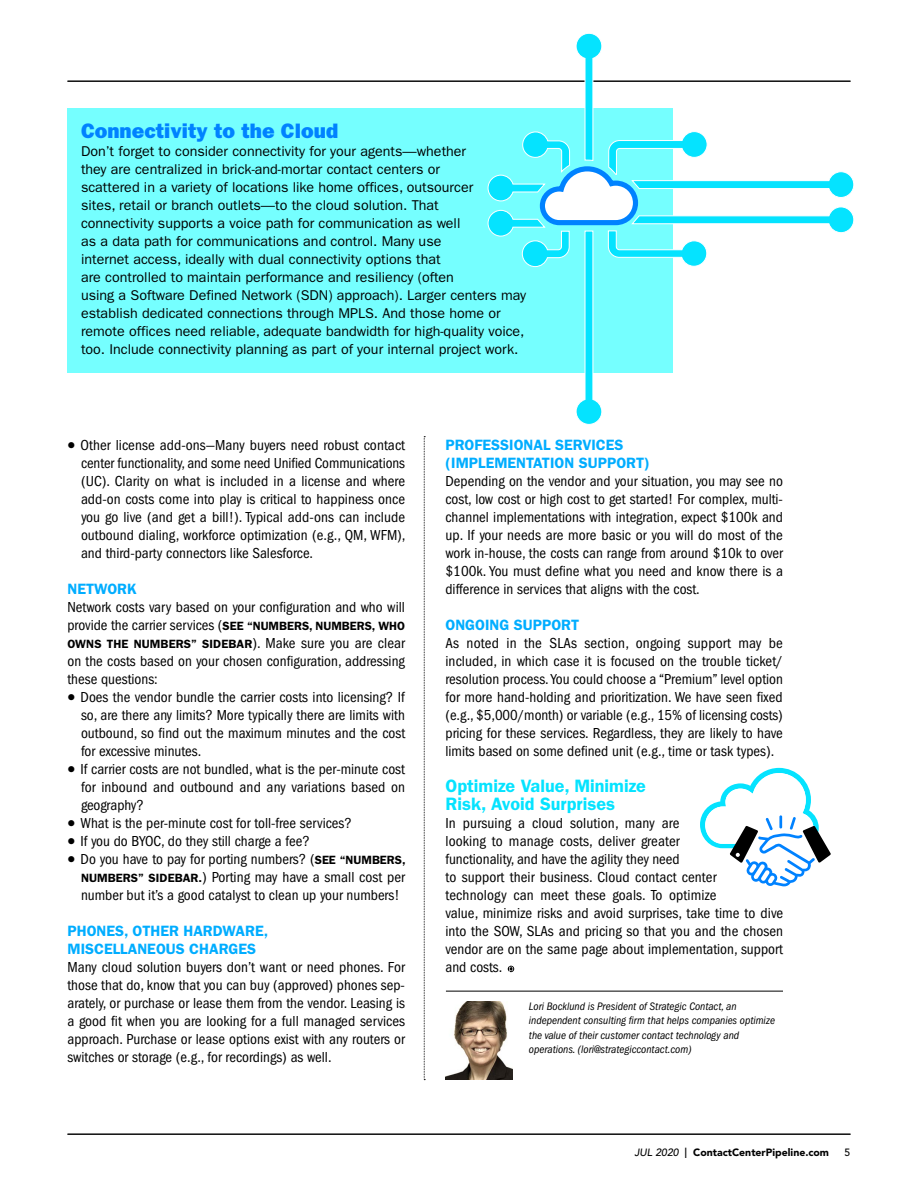
<style>
.page{position:relative;width:918px;height:1188px;background:#fff}
.page>*{position:absolute;margin:0;border:0;box-sizing:border-box;transform-origin:0 0}
.t1{font:800 21px "Franklin Gothic";color:#0082ff}
.t2{font:600 18px/18px "Franklin Gothic";color:#05e3ff}
.t3{font:condensed 15px/18px "Franklin Gothic";color:#000;text-align:justify}
.t4{font:600 15px/18px "Franklin Gothic";color:#00adff}
.t5{font:14.25px/18px "Franklin Gothic";color:#000}
.t6{font:600 12px "Franklin Gothic";letter-spacing:.005em;color:#000}
.t7{font:italic condensed 11.25px/14.2px "Franklin Gothic";color:#000}
.t8{font:900 10.5px "Avenir";color:#000}
.t9{font:500 10.5px "Avenir";color:#000}
.s1{font-weight:600;font-stretch:normal;font-size:12px}
.s2{font-weight:400;font-stretch:condensed;font-size:15px}
.s3{font-weight:500;font-style:italic}
</style>
<div class="page">
<hr style="left:68px;top:81px;width:782px;height:1px;background:#000">
<hr style="left:68px;top:1134px;width:782px;height:1px;background:#000">
<svg style="left:424px;top:436px;width:1px;height:644px"></svg>
<div style="left:68px;top:108px;width:605px;height:265px;background:#75ffff"></div>
<svg style="left:508px;top:966px;width:6px;height:6px"></svg>
<hr style="left:446px;top:991px;width:337px;height:1px;background:#000">
<img style="left:446px;top:1001px;width:67px;height:79px">
<svg style="left:700px;top:768px;width:131px;height:118px"></svg>
<svg style="left:487px;top:33px;width:367px;height:392px"></svg>
<h1 class="t1" style="left:81px;top:118px;width:259px">Connectivity to the Cloud</h1>
<p class="t5" style="left:81px;top:142px;width:447px">Don’t forget to consider connectivity for your agents—whether<br>they are centralized in brick-and-mortar contact centers or<br>scattered in a variety of locations like home offices, outsourcer<br>sites, retail or branch outlets—to the cloud solution. That<br>connectivity supports a voice path for communication as well<br>as a data path for communications and control. Many use<br>internet access, ideally with dual connectivity options that<br>are controlled to maintain performance and resiliency (often<br>using a Software Defined Network (SDN) approach). Larger centers may establish dedicated connections through MPLS. And those home or remote offices need reliable, adequate bandwidth for high-quality voice, too. Include connectivity planning as part of your internal project work.</p>
<p class="t3" style="left:81px;top:436px;width:326px">Other license add-ons—Many buyers need robust contact center functionality, and some need Unified Communications (UC). Clarity on what is included in a license and where add-on costs come into play is critical to happiness once you go live (and get a bill!). Typical add-ons can include outbound dialing, workforce optimization (e.g., QM, WFM), and third-party connectors like Salesforce.</p>
<p class="t4" style="left:68px;top:580px;width:71px">NETWORK</p>
<p class="t3" style="left:68px;top:598px;width:339px">Network costs vary based on your configuration and who will provide the carrier services (<span class="s1">SEE “NUMBERS, NUMBERS, WHO</span></p>
<p class="t6" style="left:68px;top:637px;width:339px">OWNS THE NUMBERS” SIDEBAR<span class="s2">). Make sure you are clear</span></p>
<p class="t3" style="left:68px;top:652px;width:339px">on the costs based on your chosen configuration, addressing these questions:</p>
<p class="t3" style="left:81px;top:688px;width:327px;text-align:left">Does the vendor bundle the carrier costs into licensing? If so, are there any limits? More typically there are limits with outbound, so find out the maximum minutes and the cost for excessive minutes.<br>If carrier costs are not bundled, what is the per-minute cost for inbound and outbound and any variations based on geography?<br>What is the per-minute cost for toll-free services?<br>If you do BYOC, do they still charge a fee?<br>Do you have to pay for porting numbers? (<span class="s1">SEE “NUMBERS, NUMBERS” SIDEBAR.</span>) Porting may have a small cost per number but it’s a good catalyst to clean up your numbers!</p>
<p class="t4" style="left:68px;top:922px;width:202px">PHONES, OTHER HARDWARE,<br>MISCELLANEOUS CHARGES</p>
<p class="t3" style="left:68px;top:958px;width:339px">Many cloud solution buyers don’t want or need phones. For those that do, know that you can buy (approved) phones sep&shy;arately, or purchase or lease them from the vendor. Leasing is a good fit when you are looking for a full managed services approach. Purchase or lease options exist with any routers or switches or storage (e.g., for recordings) as well.</p>
<p class="t4" style="left:446px;top:436px;width:206px">PROFESSIONAL SERVICES (IMPLEMENTATION SUPPORT)</p>
<p class="t3" style="left:446px;top:472px;width:339px">Depending on the vendor and your situation, you may see no cost, low cost or high cost to get started! For complex, multi&shy;channel implementations with integration, expect $100k and up. If your needs are more basic or you will do most of the work in-house, the costs can range from around $10k to over $100k. You must define what you need and know there is a difference in services that aligns with the cost.</p>
<p class="t4" style="left:446px;top:616px;width:135px">ONGOING SUPPORT</p>
<p class="t3" style="left:446px;top:634px;width:339px">As noted in the SLAs section, ongoing support may be included, in which case it is focused on the trouble ticket/ resolution process. You could choose a “Premium” level option for more hand-holding and prioritization. We have seen fixed (e.g., $5,000/month) or variable (e.g., 15% of licensing costs) pricing for these services. Regardless, they are likely to have limits based on some defined unit (e.g., time or task types).</p>
<p class="t2" style="left:446px;top:777px;width:202px">Optimize Value, Minimize<br>Risk, Avoid Surprises</p>
<p class="t3" style="left:446px;top:814px;width:339px;text-align:left">In pursuing a cloud solution, many are<br>looking to manage costs, deliver greater<br>functionality, and have the agility they need<br>to support their business. Cloud contact center<br>technology can meet these goals. To optimize<br>value, minimize risks and avoid surprises, take time to dive into the SOW, SLAs and pricing so that you and the chosen vendor are on the same page about implementation, support and costs.</p>
<p class="t7" style="left:529px;top:999px;width:248px">Lori Bocklund is President of Strategic Contact, an independent consulting firm that helps companies optimize the value of their customer contact technology and operations. (lori@strategiccontact.com)</p>
<p class="t8" style="left:635px;top:1146px;width:196px"><span class="s3">JUL 2020</span> ❘ ContactCenterPipeline.com</p>
<p class="t9" style="left:845px;top:1146px;width:7px">5</p>
</div>
